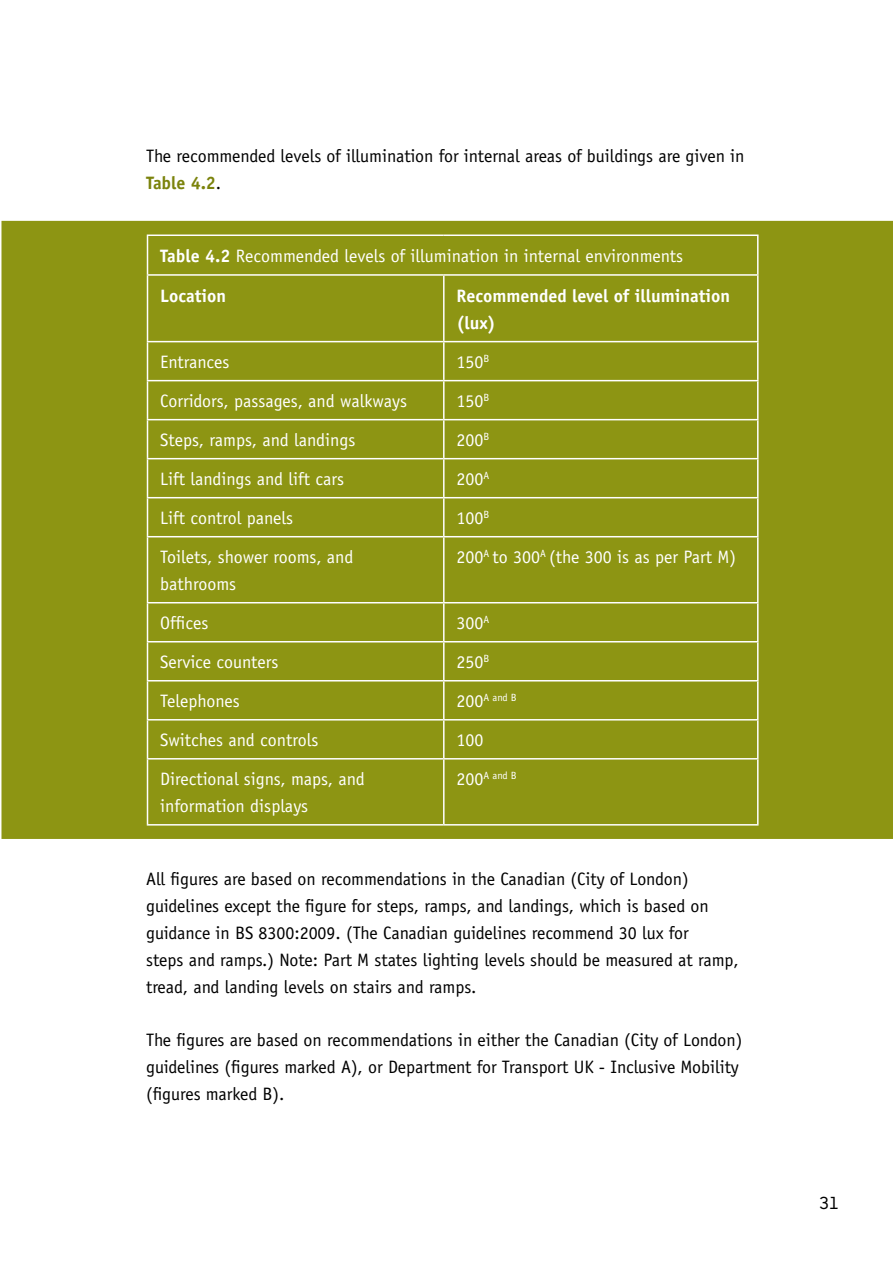
<style>
.page{position:relative;width:893px;height:1263px;background:#fff}
.page>*{position:absolute;margin:0;border:0;box-sizing:border-box;transform-origin:0 0}
.t1{font:18px/27px "Officina Sans";letter-spacing:-.005em;color:#000}
.TD{font:18px/27px "Officina Sans";color:#fff}
.TD-2{font:700 18px/27px "Officina Sans";color:#fff}
.t2{font:18px "Anivers";color:#000}
.TD-3{font:10.5px "Officina Sans";letter-spacing:-.01em;color:#fff}
.s1{font-weight:700;color:#7b830c}
.s2{font-weight:700}
.s3{font-size:18px}
</style>
<div class="page">
<div style="left:1px;top:221px;width:891px;height:618px;background:#8d9513"></div>
<hr style="left:443px;top:276px;width:2px;height:65px;background:#fff">
<hr style="left:147px;top:341px;width:297px;height:1px;background:#fff">
<hr style="left:444px;top:341px;width:314px;height:1px;background:#fff">
<hr style="left:443px;top:342px;width:2px;height:38px;background:#fff">
<hr style="left:147px;top:380px;width:297px;height:1px;background:#fff">
<hr style="left:444px;top:380px;width:314px;height:1px;background:#fff">
<hr style="left:443px;top:381px;width:2px;height:38px;background:#fff">
<hr style="left:147px;top:419px;width:297px;height:1px;background:#fff">
<hr style="left:444px;top:419px;width:314px;height:1px;background:#fff">
<hr style="left:443px;top:420px;width:2px;height:38px;background:#fff">
<hr style="left:147px;top:458px;width:297px;height:1px;background:#fff">
<hr style="left:444px;top:458px;width:314px;height:1px;background:#fff">
<hr style="left:443px;top:459px;width:2px;height:38px;background:#fff">
<hr style="left:147px;top:497px;width:297px;height:1px;background:#fff">
<hr style="left:444px;top:497px;width:314px;height:1px;background:#fff">
<hr style="left:443px;top:498px;width:2px;height:38px;background:#fff">
<hr style="left:147px;top:536px;width:297px;height:1px;background:#fff">
<hr style="left:444px;top:536px;width:314px;height:1px;background:#fff">
<hr style="left:443px;top:537px;width:2px;height:65px;background:#fff">
<hr style="left:147px;top:602px;width:297px;height:1px;background:#fff">
<hr style="left:444px;top:602px;width:314px;height:1px;background:#fff">
<hr style="left:443px;top:603px;width:2px;height:38px;background:#fff">
<hr style="left:147px;top:641px;width:297px;height:1px;background:#fff">
<hr style="left:444px;top:641px;width:314px;height:1px;background:#fff">
<hr style="left:443px;top:642px;width:2px;height:38px;background:#fff">
<hr style="left:147px;top:680px;width:297px;height:1px;background:#fff">
<hr style="left:444px;top:680px;width:314px;height:1px;background:#fff">
<hr style="left:443px;top:681px;width:2px;height:38px;background:#fff">
<hr style="left:147px;top:719px;width:297px;height:1px;background:#fff">
<hr style="left:444px;top:719px;width:314px;height:1px;background:#fff">
<hr style="left:443px;top:720px;width:2px;height:38px;background:#fff">
<hr style="left:147px;top:758px;width:297px;height:1px;background:#fff">
<hr style="left:444px;top:758px;width:314px;height:1px;background:#fff">
<hr style="left:443px;top:759px;width:2px;height:65px;background:#fff">
<hr style="left:147px;top:276px;width:1px;height:65px;background:#fff">
<hr style="left:147px;top:342px;width:1px;height:38px;background:#fff">
<hr style="left:147px;top:381px;width:1px;height:38px;background:#fff">
<hr style="left:147px;top:420px;width:1px;height:38px;background:#fff">
<hr style="left:147px;top:459px;width:1px;height:38px;background:#fff">
<hr style="left:147px;top:498px;width:1px;height:38px;background:#fff">
<hr style="left:147px;top:537px;width:1px;height:65px;background:#fff">
<hr style="left:147px;top:603px;width:1px;height:38px;background:#fff">
<hr style="left:147px;top:642px;width:1px;height:38px;background:#fff">
<hr style="left:147px;top:681px;width:1px;height:38px;background:#fff">
<hr style="left:147px;top:720px;width:1px;height:38px;background:#fff">
<hr style="left:147px;top:759px;width:1px;height:65px;background:#fff">
<hr style="left:757px;top:276px;width:1px;height:65px;background:#fff">
<hr style="left:757px;top:342px;width:1px;height:38px;background:#fff">
<hr style="left:757px;top:381px;width:1px;height:38px;background:#fff">
<hr style="left:757px;top:420px;width:1px;height:38px;background:#fff">
<hr style="left:757px;top:459px;width:1px;height:38px;background:#fff">
<hr style="left:757px;top:498px;width:1px;height:38px;background:#fff">
<hr style="left:757px;top:537px;width:1px;height:65px;background:#fff">
<hr style="left:757px;top:603px;width:1px;height:38px;background:#fff">
<hr style="left:757px;top:642px;width:1px;height:38px;background:#fff">
<hr style="left:757px;top:681px;width:1px;height:38px;background:#fff">
<hr style="left:757px;top:720px;width:1px;height:38px;background:#fff">
<hr style="left:757px;top:759px;width:1px;height:65px;background:#fff">
<hr style="left:147px;top:234px;width:297px;height:2px;background:#fff">
<hr style="left:147px;top:236px;width:1px;height:38px;background:#fff">
<hr style="left:444px;top:234px;width:314px;height:2px;background:#fff">
<hr style="left:757px;top:236px;width:1px;height:38px;background:#fff">
<hr style="left:147px;top:274px;width:297px;height:2px;background:#fff">
<hr style="left:444px;top:274px;width:314px;height:2px;background:#fff">
<hr style="left:147px;top:824px;width:297px;height:1px;background:#fff">
<hr style="left:444px;top:824px;width:314px;height:1px;background:#fff">
<hr style="left:892px;top:221px;width:1px;height:618px;background:#8d9513">
<p class="t1" style="left:146px;top:143px;width:600px">The recommended levels of illumination for internal areas of buildings are given in<br><span class="s1">Table 4.2</span>.</p>
<p class="TD" style="left:160px;top:243px;width:524px"><span class="s2">Table 4.2</span> Recommended levels of illumination in internal environments</p>
<p class="TD-2" style="left:160px;top:282px;width:68px">Location</p>
<p class="TD-2" style="left:457px;top:282px;width:275px">Recommended level of illumination (lux)</p>
<p class="TD" style="left:160px;top:348px;width:71px">Entrances</p>
<p class="TD" style="left:457px;top:348px;width:34px">150<sup>B</sup></p>
<p class="TD" style="left:160px;top:387px;width:248px">Corridors, passages, and walkways</p>
<p class="TD" style="left:457px;top:387px;width:34px">150<sup>B</sup></p>
<p class="TD" style="left:160px;top:426px;width:197px">Steps, ramps, and landings</p>
<p class="TD" style="left:457px;top:426px;width:34px">200<sup>B</sup></p>
<p class="TD" style="left:160px;top:465px;width:186px">Lift landings and lift cars</p>
<p class="TD" style="left:457px;top:465px;width:34px">200<sup>A</sup></p>
<p class="TD" style="left:160px;top:504px;width:135px">Lift control panels</p>
<p class="TD" style="left:457px;top:504px;width:34px">100<sup>B</sup></p>
<p class="TD" style="left:160px;top:543px;width:195px">Toilets, shower rooms, and bathrooms</p>
<p class="TD" style="left:457px;top:543px;width:281px">200<sup>A</sup> to 300<sup>A</sup> (the 300 is as per Part M)</p>
<p class="TD" style="left:160px;top:609px;width:50px">Offices</p>
<p class="TD" style="left:457px;top:609px;width:34px">300<sup>A</sup></p>
<p class="TD" style="left:160px;top:648px;width:120px">Service counters</p>
<p class="TD" style="left:457px;top:648px;width:34px">250<sup>B</sup></p>
<p class="TD" style="left:160px;top:687px;width:81px">Telephones</p>
<p class="TD-3" style="left:457px;top:691px;width:62px"><span class="s3">200</span>A and B</p>
<p class="TD" style="left:160px;top:726px;width:160px">Switches and controls</p>
<p class="TD" style="left:457px;top:726px;width:28px">100</p>
<p class="TD" style="left:160px;top:765px;width:206px">Directional signs, maps, and information displays</p>
<p class="TD-3" style="left:457px;top:769px;width:62px"><span class="s3">200</span>A and B</p>
<p class="t1" style="left:146px;top:866px;width:594px">All figures are based on recommendations in the Canadian (City of London) guidelines except the figure for steps, ramps, and landings, which is based on guidance in BS 8300:2009. (The Canadian guidelines recommend 30 lux for<br>steps and ramps.) Note: Part M states lighting levels should be measured at ramp, tread, and landing levels on stairs and ramps.</p>
<p class="t1" style="left:146px;top:1026px;width:598px">The figures are based on recommendations in either the Canadian (City of London) guidelines (figures marked A), or Department for Transport UK - Inclusive Mobility (figures marked B).</p>
<p class="t2" style="left:819px;top:1193px;width:21px">31</p>
</div>
